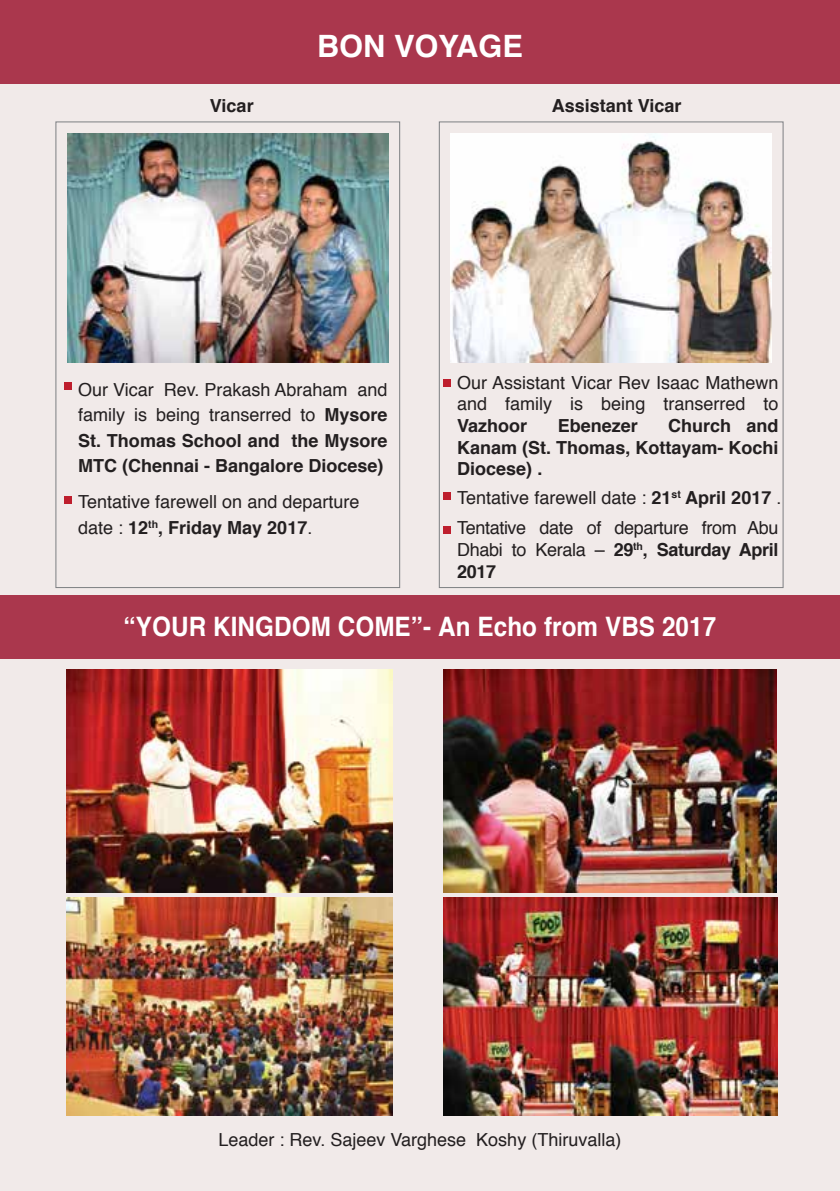
<style>
.page{position:relative;width:840px;height:1191px;background:#fff}
.page>*{position:absolute;margin:0;border:0;box-sizing:border-box;transform-origin:0 0}
.t1{font:700 30.8px "Helvetica";color:#fff}
.t2{font:700 26.8px "Helvetica";letter-spacing:.005em;color:#fff;scale:.9 1}
.t3{font:18px/21.6px "Helvetica";color:#231f20}
.t4{font:700 18px/25.6px "Helvetica";color:#231f20;text-align:justify}
.s1{font-weight:400}
.s2{font-weight:700}
</style>
<div class="page">
<div style="left:0;top:0;width:839px;height:1191px;background:#f1eae9"></div>
<div style="left:64px;top:383px;width:7px;height:7px;background:#be1e2d"></div>
<div style="left:443px;top:379px;width:7px;height:7px;background:#be1e2d"></div>
<div style="left:443px;top:492px;width:7px;height:8px;background:#be1e2d"></div>
<div style="left:443px;top:526px;width:7px;height:8px;background:#be1e2d"></div>
<div style="left:64px;top:496px;width:7px;height:7px;background:#be1e2d"></div>
<div style="left:55px;top:121px;width:345px;height:467px;border:1px solid #808285"></div>
<div style="left:438px;top:121px;width:345px;height:467px;border:1px solid #808285"></div>
<img style="left:443px;top:670px;width:333px;height:222px">
<img style="left:443px;top:897px;width:334px;height:218px">
<img style="left:67px;top:670px;width:325px;height:222px">
<img style="left:67px;top:897px;width:325px;height:218px">
<div style="left:0;top:595px;width:839px;height:64px;background:#aa374d"></div>
<div style="left:0;top:0;width:839px;height:84px;background:#aa374d"></div>
<img style="left:67px;top:133px;width:321px;height:229px">
<img style="left:450px;top:133px;width:321px;height:229px">
<h1 class="t1" style="left:317px;top:21px;width:207px">BON VOYAGE</h1>
<p class="t4" style="left:210px;top:93px;width:45px">Vicar</p>
<p class="t4" style="left:551px;top:93px;width:131px">Assistant Vicar</p>
<p class="t4" style="left:78px;top:377px;width:311px"><span class="s1">Our Vicar Rev. Prakash Abraham and family is being transerred to</span> Mysore St. Thomas School and the Mysore MTC (Chennai - Bangalore Diocese)</p>
<p class="t3" style="left:78px;top:489px;width:283px;line-height:25.6px">Tentative farewell on and departure date : <span class="s2">12</span><sup>th</sup><span class="s2">, Friday May 2017</span>.</p>
<p class="t3" style="left:457px;top:372px;width:322px">Our Assistant Vicar Rev Isaac Mathewn and family is being transerred to</p>
<p class="t4" style="left:457px;top:413px;width:72px">Vazhoor</p>
<p class="t4" style="left:557px;top:413px;width:82px">Ebenezer</p>
<p class="t4" style="left:457px;top:415px;width:322px;line-height:21.6px;text-indent:211px">Church and Kanam (St. Thomas, Kottayam- Kochi Diocese) .</p>
<p class="t3" style="left:457px;top:487px;width:325px">Tentative farewell date : <span class="s2">21</span><sup>st</sup> <span class="s2">April 2017</span> .</p>
<p class="t3" style="left:457px;top:518px;width:322px;text-align:justify">Tentative date of departure from Abu Dhabi to Kerala – <span class="s2">29</span><sup>th</sup><span class="s2">, Saturday April 2017</span></p>
<h2 class="t2" style="left:123px;top:604px;width:659px">“YOUR KINGDOM COME”- An Echo from VBS 2017</h2>
<p class="t3" style="left:218px;top:1129px;width:404px">Leader : Rev. Sajeev Varghese Koshy (Thiruvalla)</p>
</div>
